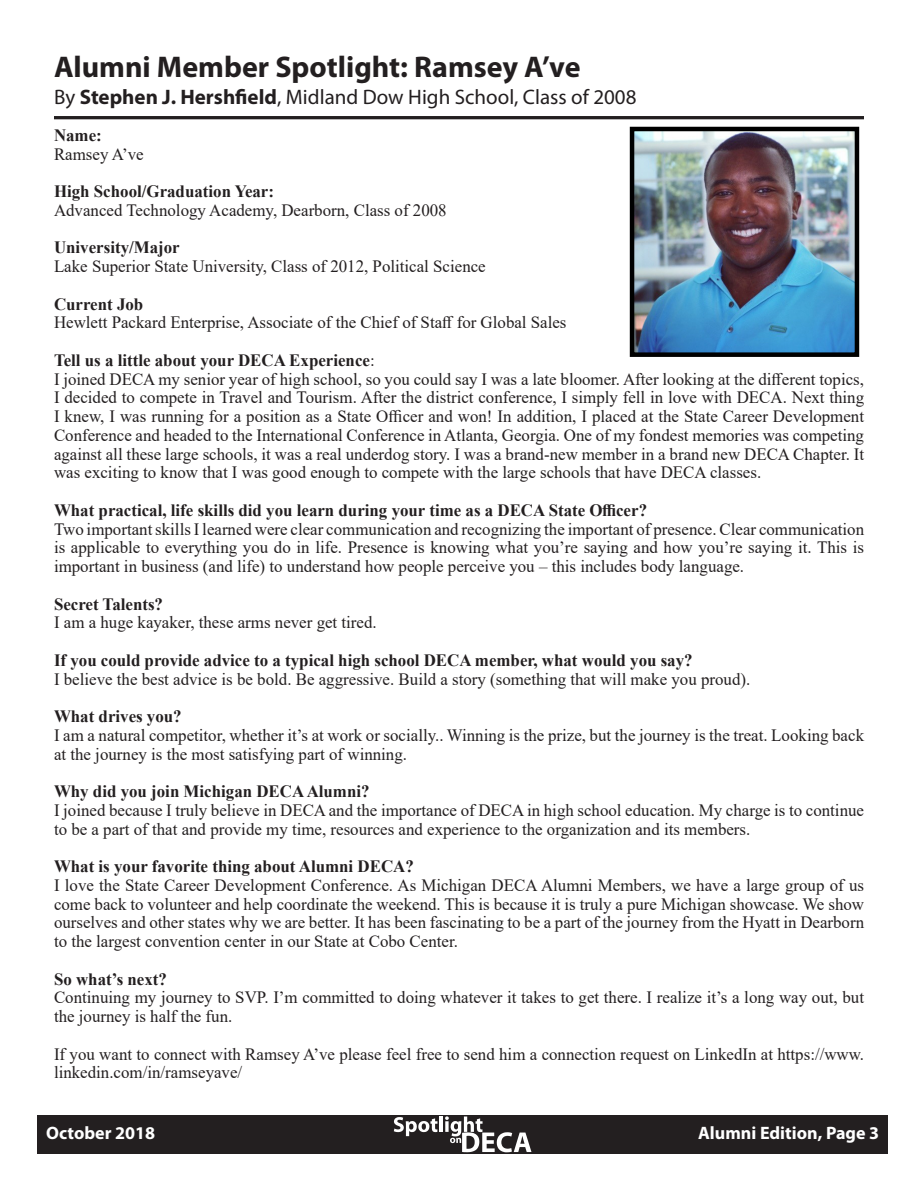
<style>
.page{position:relative;width:918px;height:1188px;background:#fff}
.page>*{position:absolute;margin:0;border:0;box-sizing:border-box;transform-origin:0 0}
.t1{font:700 30px "Myriad Pro";color:#231f20}
.t2{font:21px "Myriad Pro";color:#231f20}
.t3{font:700 18px "Myriad Pro";color:#fff}
.t4{font:17.25px/18.8px "Times New Roman";color:#231f20}
.t5{font:700 17.25px "Times New Roman";color:#231f20}
.s1{font-weight:700}
.s2{font-weight:400}
</style>
<div class="page">
<div style="left:37px;top:1115px;width:851px;height:39px;background:#231f20"></div>
<svg style="left:394px;top:1117px;width:43px;height:19px"></svg>
<hr style="left:439px;top:1117px;width:4px;height:15px;background:#fff">
<svg style="left:445px;top:1116px;width:86px;height:36px"></svg>
<hr style="left:54px;top:116px;width:810px;height:3px;background:#231f20">
<img style="left:635px;top:132px;width:219px;height:220px">
<div style="left:630px;top:127px;width:229px;height:230px;border:4px solid #000"></div>
<p class="t1" style="left:54px;top:47px;width:528px">Alumni Member Spotlight: Ramsey A’ve</p>
<p class="t2" style="left:54px;top:84px;width:584px">By <span class="s1">Stephen J. Hershfield</span>, Midland Dow High School, Class of 2008</p>
<p class="t5" style="left:54px;top:123px;width:49px">Name:</p>
<p class="t4" style="left:54px;top:144px;width:91px">Ramsey A’ve</p>
<p class="t5" style="left:54px;top:179px;width:222px">High School/Graduation Year:</p>
<p class="t4" style="left:54px;top:200px;width:394px">Advanced Technology Academy, Dearborn, Class of 2008</p>
<p class="t5" style="left:54px;top:235px;width:127px">University/Major</p>
<p class="t4" style="left:54px;top:257px;width:433px">Lake Superior State University, Class of 2012, Political Science</p>
<p class="t5" style="left:54px;top:291px;width:91px">Current Job</p>
<p class="t4" style="left:54px;top:313px;width:514px">Hewlett Packard Enterprise, Associate of the Chief of Staff for Global Sales</p>
<p class="t5" style="left:54px;top:348px;width:322px">Tell us a little about your DECA Experience<span class="s2">:</span></p>
<p class="t4" style="left:54px;top:369px;width:812px;text-align:justify">I joined DECA my senior year of high school, so you could say I was a late bloomer. After looking at the different topics, I decided to compete in Travel and Tourism. After the district conference, I simply fell in love with DECA. Next thing I knew, I was running for a position as a State Officer and won! In addition, I placed at the State Career Development Conference and headed to the International Conference in Atlanta, Georgia. One of my fondest memories was competing against all these large schools, it was a real underdog story. I was a brand-new member in a brand new DECA Chapter. It was exciting to know that I was good enough to compete with the large schools that have DECA classes.</p>
<p class="t5" style="left:54px;top:498px;width:595px">What practical, life skills did you learn during your time as a DECA State Officer?</p>
<p class="t4" style="left:54px;top:519px;width:812px;text-align:justify">Two important skills I learned were clear communication and recognizing the important of presence. Clear communication is applicable to everything you do in life. Presence is knowing what you’re saying and how you’re saying it. This is important in business (and life) to understand how people perceive you – this includes body language.</p>
<p class="t5" style="left:54px;top:591px;width:111px">Secret Talents?</p>
<p class="t4" style="left:54px;top:613px;width:324px">I am a huge kayaker, these arms never get tired.</p>
<p class="t5" style="left:54px;top:648px;width:640px">If you could provide advice to a typical high school DECA member, what would you say?</p>
<p class="t4" style="left:54px;top:669px;width:698px">I believe the best advice is be bold. Be aggressive. Build a story (something that will make you proud).</p>
<p class="t5" style="left:54px;top:704px;width:129px">What drives you?</p>
<p class="t4" style="left:54px;top:725px;width:812px">I am a natural competitor, whether it’s at work or socially.. Winning is the prize, but the journey is the treat. Looking back at the journey is the most satisfying part of winning.</p>
<p class="t5" style="left:54px;top:779px;width:317px">Why did you join Michigan DECA Alumni?</p>
<p class="t4" style="left:54px;top:800px;width:812px">I joined because I truly believe in DECA and the importance of DECA in high school education. My charge is to continue to be a part of that and provide my time, resources and experience to the organization and its members.</p>
<p class="t5" style="left:54px;top:854px;width:361px">What is your favorite thing about Alumni DECA?</p>
<p class="t4" style="left:54px;top:875px;width:812px;text-align:justify">I love the State Career Development Conference. As Michigan DECA Alumni Members, we have a large group of us come back to volunteer and help coordinate the weekend. This is because it is truly a pure Michigan showcase. We show ourselves and other states why we are better. It has been fascinating to be a part of the journey from the Hyatt in Dearborn to the largest convention center in our State at Cobo Center.</p>
<p class="t5" style="left:54px;top:966px;width:115px">So what’s next?</p>
<p class="t4" style="left:54px;top:988px;width:812px">Continuing my journey to SVP. I’m committed to doing whatever it takes to get there. I realize it’s a long way out, but the journey is half the fun.</p>
<p class="t4" style="left:54px;top:1044px;width:812px">If you want to connect with Ramsey A’ve please feel free to send him a connection request on LinkedIn at https://www. linkedin.com/in/ramseyave/</p>
<p class="t3" style="left:46px;top:1121px;width:110px">October 2018</p>
<p class="t3" style="left:698px;top:1121px;width:183px">Alumni Edition, Page 3</p>
</div>
